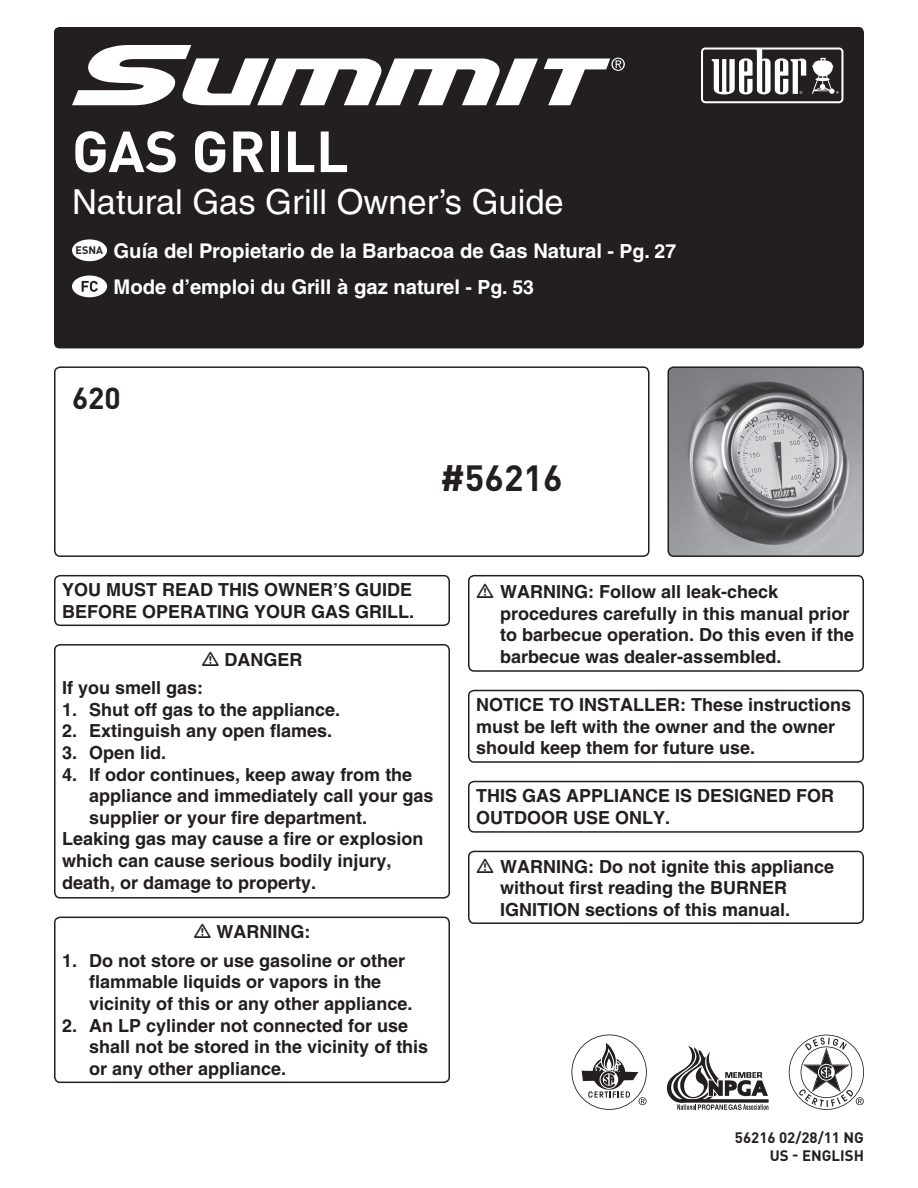
<style>
.page{position:relative;width:918px;height:1188px;background:#fff}
.page>*{position:absolute;margin:0;border:0;box-sizing:border-box;transform-origin:0 0}
.t1{font:57px "DI Nkerned";color:#fff}
.t2{font:36px "DI Nkerned";color:#231f20}
.t3{font:34.5px "Helvetica LT Std";color:#fff}
.t4{font:30px "DI Nkerned";color:#231f20}
.t5{font:700 20.25px/36px "Helvetica LT Std";color:#fff}
.t6{font:700 18px/21.6px "Helvetica LT Std";color:#231f20}
.t7{font:15px/18px "DI Nkerned";color:#231f20;text-align:right}
.t8{font:10.8px "DI Nkerned";color:#231f20}
.s1{font-size:19.5px}
</style>
<div class="page">
<div style="left:54px;top:575px;width:396px;height:51px;border:2px solid #231f20;border-radius:5px"></div>
<div style="left:54px;top:644px;width:396px;height:255px;border:2px solid #231f20;border-radius:5px"></div>
<div style="left:54px;top:917px;width:396px;height:166px;border:2px solid #231f20;border-radius:5px"></div>
<div style="left:468px;top:575px;width:396px;height:97px;border:2px solid #231f20;border-radius:5px"></div>
<div style="left:468px;top:690px;width:396px;height:73px;border:2px solid #231f20;border-radius:5px"></div>
<div style="left:468px;top:781px;width:396px;height:52px;border:2px solid #231f20;border-radius:5px"></div>
<div style="left:54px;top:366px;width:595px;height:191px;border:2px solid #231f20;border-radius:5px"></div>
<div style="left:468px;top:851px;width:396px;height:73px;border:2px solid #231f20;border-radius:5px"></div>
<div style="left:54px;top:27px;width:810px;height:321px;background:#231f20;border-radius:5px"></div>
<svg style="left:698px;top:45px;width:148px;height:61px"></svg>
<svg style="left:701px;top:48px;width:142px;height:55px"></svg>
<svg style="left:72px;top:45px;width:466px;height:60px"></svg>
<svg style="left:544px;top:58px;width:81px;height:47px"></svg>
<img style="left:668px;top:367px;width:195px;height:189px">
<div style="left:668px;top:366px;width:196px;height:191px;border:2px solid #231f20;border-radius:5px"></div>
<div style="left:72px;top:276px;width:35px;height:21px;background:#fff;border-radius:50%"></div>
<svg style="left:82px;top:281px;width:16px;height:11px"></svg>
<div style="left:72px;top:239px;width:35px;height:22px;background:#fff;border-radius:50%"></div>
<svg style="left:789px;top:1035px;width:75px;height:75px"></svg>
<svg style="left:667px;top:1046px;width:102px;height:64px"></svg>
<svg style="left:571px;top:1034px;width:76px;height:76px"></svg>
<h1 class="t1" style="left:72px;top:114px;width:278px">GAS GRILL</h1>
<h3 class="t3" style="left:72px;top:181px;width:493px">Natural Gas Grill Owner’s Guide</h3>
<p class="t8" style="left:76px;top:243px;width:29px">ESNA</p>
<p class="t5" style="left:114px;top:233px;width:564px">Guía del Propietario de la Barbacoa de Gas Natural <span class="s1">- Pg. 27<br></span>Mode d’emploi du Grill à gaz naturel <span class="s1">- Pg. 53</span></p>
<h3 class="t4" style="left:72px;top:379px;width:50px">620</h3>
<h2 class="t2" style="left:440px;top:455px;width:124px">#56216</h2>
<p class="t6" style="left:62px;top:579px;width:354px">You must read this Owner’s Guide before operating your gas grill.</p>
<p class="t6" style="left:225px;top:648px;width:14px">DAN</p>
<p class="t6" style="left:263px;top:648px;width:27px">GER</p>
<p class="t6" style="left:62px;top:677px;width:143px">If you smell gas:</p>
<p class="t6" style="left:62px;top:698px;width:280px">1. Shut off gas to the appliance.</p>
<p class="t6" style="left:62px;top:720px;width:272px">2. Extinguish any open flames.</p>
<p class="t6" style="left:62px;top:742px;width:106px">3. Open lid.</p>
<p class="t6" style="left:62px;top:763px;width:352px">4. If odor continues, keep away from the</p>
<p class="t6" style="left:89px;top:785px;width:346px">appliance and immediately call your gas</p>
<p class="t6" style="left:89px;top:806px;width:280px">supplier or your fire department.</p>
<p class="t6" style="left:62px;top:828px;width:363px">Leaking gas may cause a fire or explosion</p>
<p class="t6" style="left:62px;top:850px;width:331px">which can cause serious bodily injury,</p>
<p class="t6" style="left:62px;top:871px;width:256px">death, or damage to property.</p>
<p class="t6" style="left:217px;top:921px;width:14px">WARNIN</p>
<p class="t6" style="left:290px;top:921px;width:21px">G:</p>
<p class="t6" style="left:89px;top:949px;width:325px;text-indent:-27px">1. Do not store or use gasoline or other flammable liquids or vapors in the vicinity of this or any other appliance.</p>
<p class="t6" style="left:89px;top:1014px;width:341px;text-indent:-27px">2. An LP cylinder not connected for use shall not be stored in the vicinity of this or any other appliance.</p>
<p class="t6" style="left:500px;top:581px;width:356px;text-indent:74px">G: Follow all leak-check procedures carefully in this manual prior to barbecue operation. Do this even if the barbecue was dealer-assembled.</p>
<p class="t6" style="left:476px;top:694px;width:12px">NOTI</p>
<p class="t6" style="left:519px;top:694px;width:73px">CETO INSTALLER</p>
<p class="t6" style="left:500px;top:581px;width:14px">WARNIN</p>
<p class="t6" style="left:476px;top:694px;width:377px;text-indent:204px">: These instructions must be left with the owner and the owner should keep them for future use.</p>
<p class="t6" style="left:476px;top:785px;width:12px">THIS</p>
<p class="t6" style="left:522px;top:785px;width:57px">GAS APPLIAN</p>
<p class="t6" style="left:645px;top:785px;width:63px">CEIS DESI</p>
<p class="t6" style="left:739px;top:785px;width:28px">GNED</p>
<p class="t6" style="left:796px;top:785px;width:13px">FOR</p>
<p class="t6" style="left:476px;top:806px;width:14px">OUTDOOR</p>
<p class="t6" style="left:573px;top:806px;width:13px">USE</p>
<p class="t6" style="left:615px;top:806px;width:14px">ONL</p>
<p class="t6" style="left:653px;top:806px;width:19px">Y.</p>
<p class="t6" style="left:500px;top:855px;width:336px;text-indent:74px">G: Do not ignite this appliance without first reading the BURNER<br>IGNITION</p>
<p class="t6" style="left:494px;top:855px;width:13px">WARNIN</p>
<p class="t6" style="left:585px;top:898px;width:207px">sections of this manual.</p>
<p class="t7" style="left:735px;top:1128px;width:131px">56216 02/28/11 NG<br>US - ENGLISH</p>
</div>
